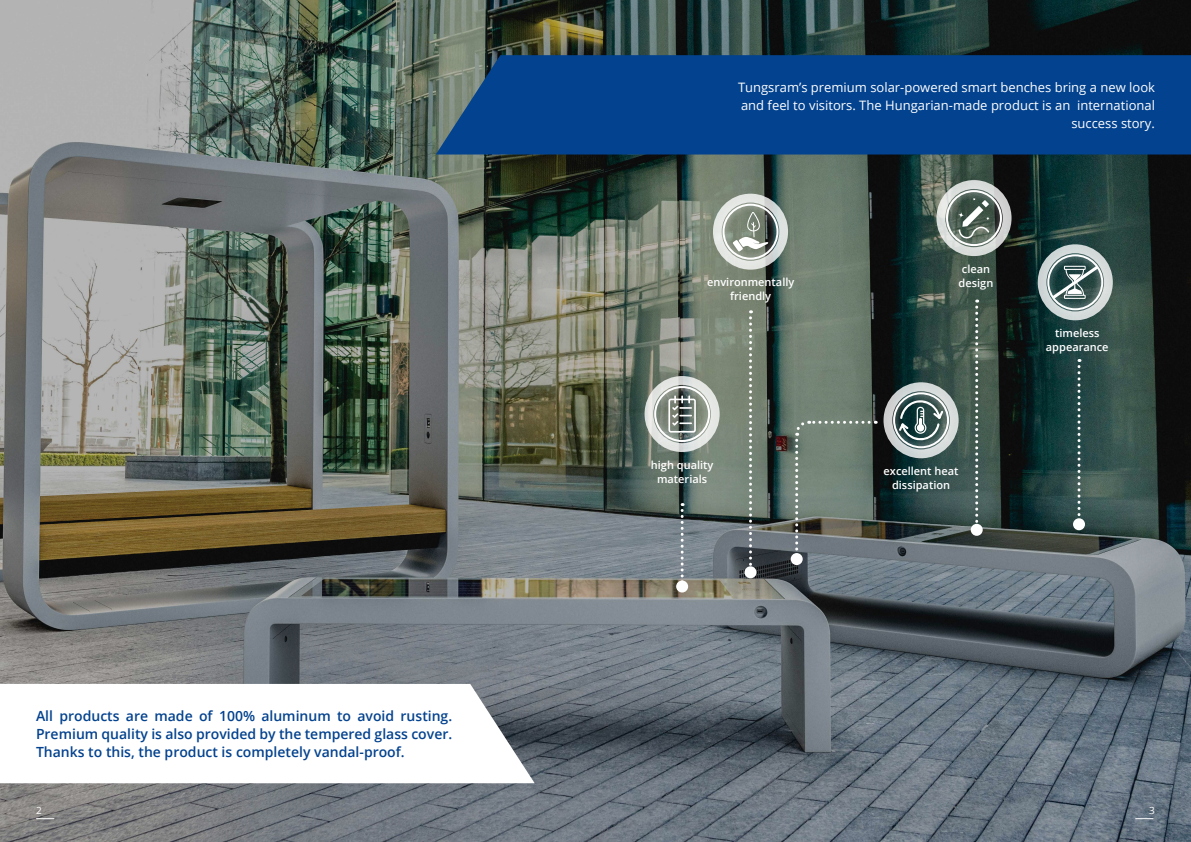
<style>
.page{position:relative;width:1191px;height:842px;background:#fff}
.page>*{position:absolute;margin:0;border:0;box-sizing:border-box;transform-origin:0 0}
.t1{font:600 14px/18px "Open Sans";color:#03428e;text-align:justify}
.t2{font:13px/18px "Open Sans";color:#fff;text-align:right}
.t3{font:600 11px/14px "Open Sans";color:#fff;text-align:center}
.t4{font:10px "Open Sans";color:#fff}
</style>
<div class="page">
<img style="left:0;top:0;width:1191px;height:842px">
<div style="left:436px;top:55px;width:755px;height:100px;background:#03428e"></div>
<svg style="left:793px;top:420px;width:76px;height:140px;background:#727e76"></svg>
<div style="left:790px;top:553px;width:12px;height:12px;background:#fff;border-radius:50%"></div>
<svg style="left:749px;top:310px;width:3px;height:256px"></svg>
<div style="left:744px;top:566px;width:12px;height:12px;background:#fff;border-radius:50%"></div>
<svg style="left:1077px;top:359px;width:3px;height:159px"></svg>
<div style="left:1073px;top:518px;width:12px;height:12px;background:#fff;border-radius:50%"></div>
<svg style="left:975px;top:300px;width:3px;height:224px"></svg>
<div style="left:970px;top:524px;width:12px;height:12px;background:#fff;border-radius:50%"></div>
<svg style="left:680px;top:503px;width:3px;height:77px"></svg>
<div style="left:676px;top:580px;width:12px;height:12px;background:#fff;border-radius:50%"></div>
<svg style="left:1037px;top:244px;width:75px;height:76px;background:#7a8d8c"></svg>
<svg style="left:936px;top:180px;width:75px;height:76px;background:#88918a"></svg>
<svg style="left:883px;top:382px;width:75px;height:76px;background:#7b8988"></svg>
<svg style="left:713px;top:194px;width:75px;height:76px;background:#a1a9a0"></svg>
<svg style="left:644px;top:376px;width:75px;height:76px;background:#a4aba4"></svg>
<svg style="left:37px;top:818px;width:17px;height:1px"></svg>
<svg style="left:1135px;top:818px;width:18px;height:1px"></svg>
<svg style="left:0;top:684px;width:535px;height:99px"></svg>
<p class="t2" style="left:738px;top:78px;width:418px">Tungsram’s premium solar-powered smart benches bring a new look and feel to visitors. The Hungarian-made product is an international success story.</p>
<p class="t1" style="left:36px;top:706px;width:418px">All products are made of 100% aluminum to avoid rusting.<br>Premium quality is also provided by the tempered glass cover.<br>Thanks to this, the product is completely vandal-proof.</p>
<p class="t3" style="left:707px;top:275px;width:89px">environmentally friendly</p>
<p class="t3" style="left:651px;top:458px;width:64px">high quality materials</p>
<p class="t3" style="left:958px;top:262px;width:36px;text-align:left">clean design</p>
<p class="t3" style="left:883px;top:464px;width:76px">excellent heat dissipation</p>
<p class="t3" style="left:1046px;top:326px;width:64px">timeless appearance</p>
<p class="t4" style="left:36px;top:803px;width:7px">2</p>
<p class="t4" style="left:1149px;top:803px;width:7px">3</p>
</div>
